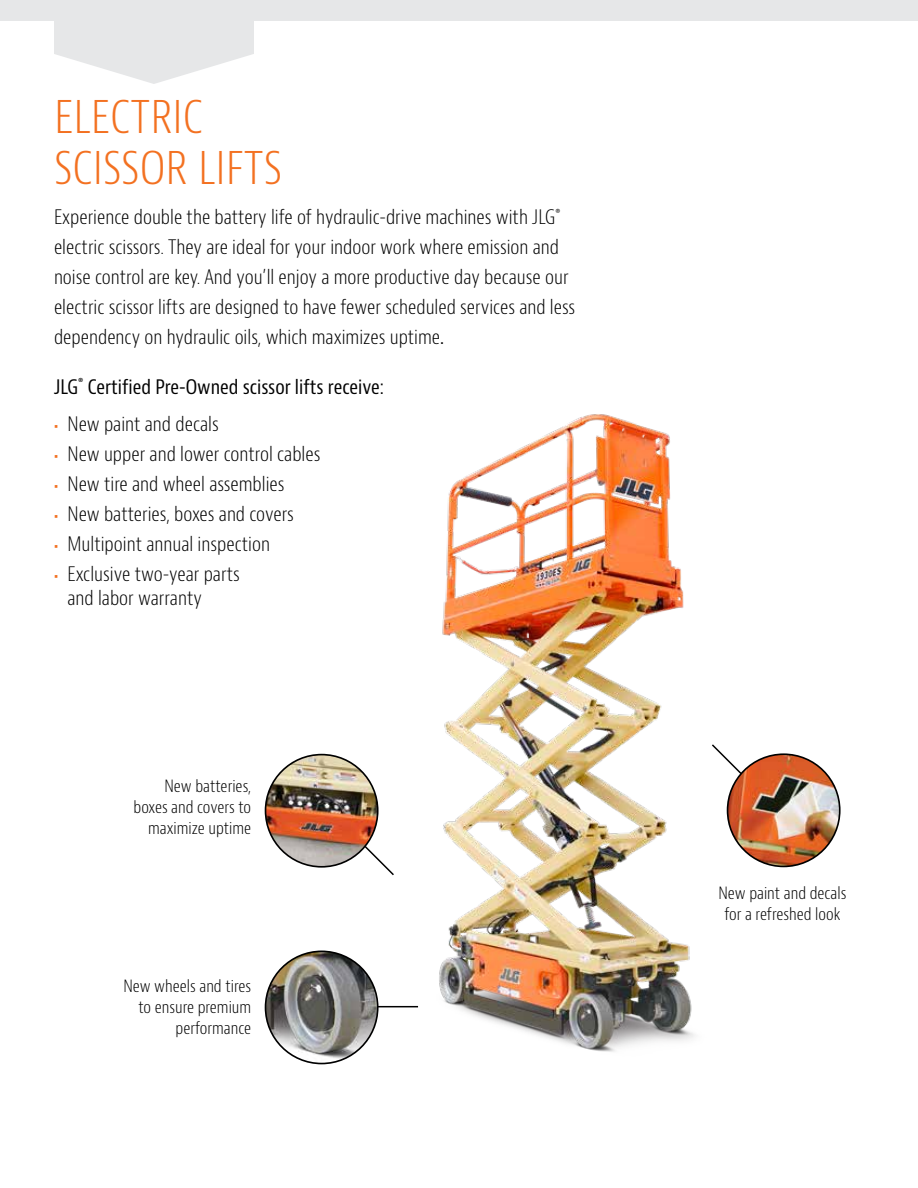
<style>
.page{position:relative;width:918px;height:1188px;background:#fff}
.page>*{position:absolute;margin:0;border:0;box-sizing:border-box;transform-origin:0 0}
.t1{font:300 condensed 48px/51px "Bernino Sans";color:#f37121}
.t2{font:300 condensed 19.5px/30px "Bernino Sans";color:#000}
.t3{font:condensed 19.5px "Bernino Sans";color:#000}
.t4{font:300 condensed 16.5px/21px "Bernino Sans";color:#000;text-align:right}
.s1{font-weight:400}
.s2{font-weight:700;font-size:15px;color:#f37121}
</style>
<div class="page">
<div style="left:54px;top:0;width:200px;height:54px;background:#e6e7e8"></div>
<svg style="left:56px;top:54px;width:196px;height:30px"></svg>
<img style="left:413px;top:414px;width:282px;height:638px">
<img style="left:266px;top:951px;width:112px;height:113px;border-radius:56px">
<div style="left:265px;top:951px;width:114px;height:113px;border:2px solid #000;border-radius:50%"></div>
<img style="left:266px;top:755px;width:112px;height:112px;border-radius:56px">
<div style="left:265px;top:754px;width:114px;height:114px;border:2px solid #000;border-radius:50%"></div>
<img style="left:728px;top:754px;width:112px;height:112px;border-radius:56px">
<div style="left:727px;top:753px;width:114px;height:114px;border:2px solid #000;border-radius:50%"></div>
<svg style="left:712px;top:744px;width:31px;height:32px"></svg>
<svg style="left:363px;top:844px;width:31px;height:32px"></svg>
<hr style="left:378px;top:1006px;width:40px;height:1px;background:#000">
<div style="left:0;top:0;width:918px;height:21px;background:#e6e7e8"></div>
<h1 class="t1" style="left:54px;top:92px;width:230px">ELECTRIC<br>SCISSOR LIFTS</h1>
<p class="t2" style="left:54px;top:203px;width:523px">Experience double the battery life of hydraulic-drive machines with JLG<sup>® </sup>electric scissors. They are ideal for your indoor work where emission and noise control are key. And you’ll enjoy a more productive day because our electric scissor lifts are designed to have fewer scheduled services and less dependency on hydraulic oils, which maximizes uptime<span class="s1">.</span></p>
<p class="t3" style="left:54px;top:375px;width:332px">JLG<sup>®</sup> Certified Pre-Owned scissor lifts receive:</p>
<p class="t2" style="left:54px;top:409px;width:166px"><span class="s2">•</span> New paint and decals</p>
<p class="t2" style="left:54px;top:439px;width:268px"><span class="s2">•</span> New upper and lower control cables</p>
<p class="t2" style="left:54px;top:469px;width:232px"><span class="s2">•</span> New tire and wheel assemblies</p>
<p class="t2" style="left:54px;top:499px;width:241px"><span class="s2">•</span> New batteries, boxes and covers</p>
<p class="t2" style="left:54px;top:530px;width:218px"><span class="s2">•</span> Multipoint annual inspection</p>
<p class="t2" style="left:68px;top:563px;width:174px;line-height:23.4px;text-indent:-14px"><span class="s2">•</span> Exclusive two-year parts and labor warranty</p>
<p class="t4" style="left:134px;top:776px;width:119px">New batteries, boxes and covers to maximize uptime</p>
<p class="t4" style="left:123px;top:976px;width:129px">New wheels and tires to ensure premium performance</p>
<p class="t4" style="left:718px;top:883px;width:130px;text-align:center">New paint and decals for a refreshed look</p>
</div>
